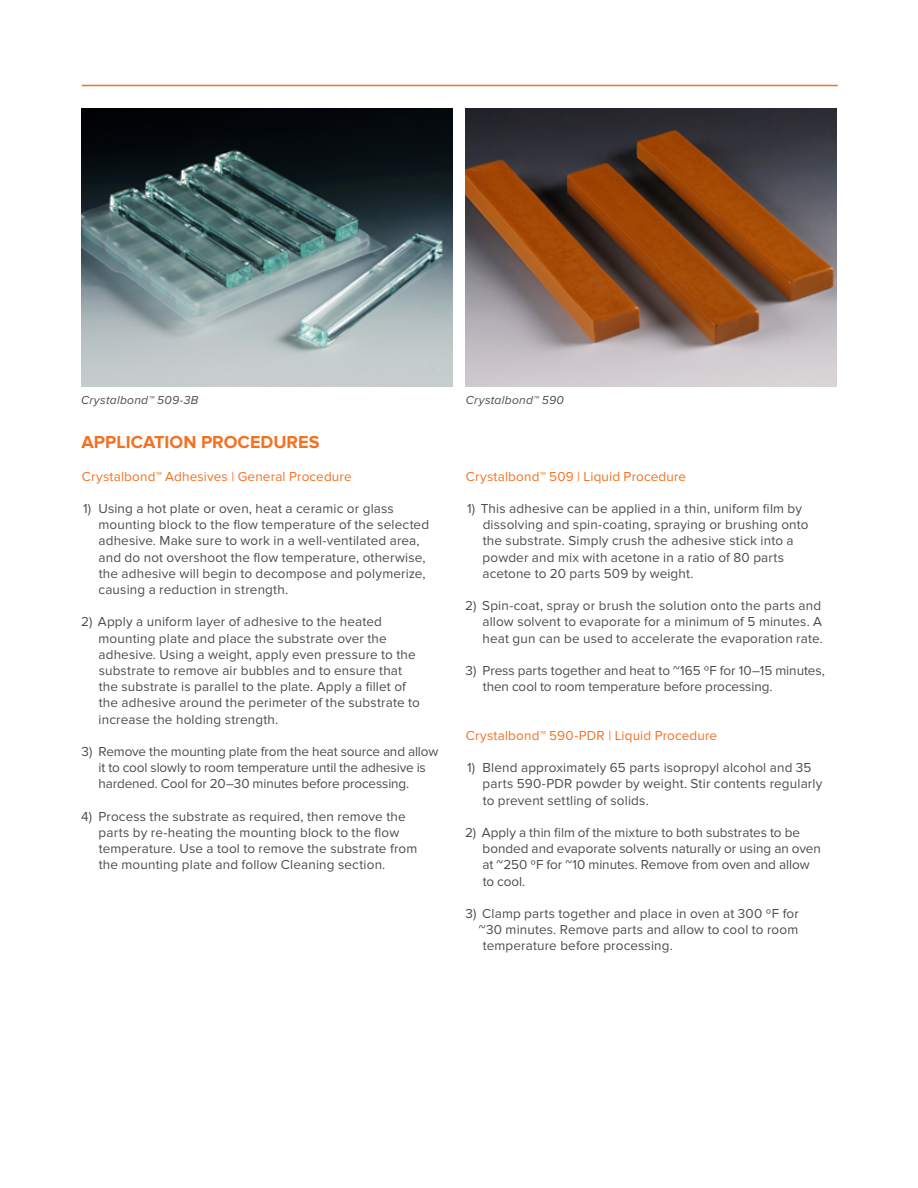
<style>
.page{position:relative;width:918px;height:1188px;background:#fff}
.page>*{position:absolute;margin:0;border:0;box-sizing:border-box;transform-origin:0 0}
.t1{font:700 18px "Proxima Nova";color:#f37121}
.t2{font:13.5px/16.2px "Proxima Nova";letter-spacing:.01em;color:#4d4d4f}
.t3{font:13.5px/16.2px "Proxima Nova";letter-spacing:-.01em;color:#4d4d4f}
.t4{font:13.5px "Proxima Nova";letter-spacing:.01em;color:#f37121}
.t5{font:italic 12px "Proxima Nova";letter-spacing:.025em;color:#4d4d4f}
</style>
<div class="page">
<hr style="left:82px;top:85px;width:756px;height:1px;background:#f37121">
<img style="left:81px;top:108px;width:371px;height:278px">
<img style="left:466px;top:108px;width:371px;height:278px">
<p class="t5" style="left:81px;top:393px;width:119px">Crystalbond™ 509-3B</p>
<p class="t5" style="left:466px;top:393px;width:100px">Crystalbond™ 590</p>
<h1 class="t1" style="left:82px;top:432px;width:239px">APPLICATION PROCEDURES</h1>
<p class="t4" style="left:82px;top:468px;width:271px">Crystalbond™ Adhesives | General Procedure</p>
<p class="t2" style="left:98px;top:501px;width:332px;text-indent:-15px">1) Using a hot plate or oven, heat a ceramic or glass mounting block to the flow temperature of the selected adhesive. Make sure to work in a well-ventilated area, and do not overshoot the flow temperature, otherwise, the adhesive will begin to decompose and polymerize, causing a reduction in strength.</p>
<p class="t2" style="left:98px;top:614px;width:323px;text-indent:-17px">2) Apply a uniform layer of adhesive to the heated mounting plate and place the substrate over the adhesive. Using a weight, apply even pressure to the substrate to remove air bubbles and to ensure that the substrate is parallel to the plate. Apply a fillet of the adhesive around the perimeter of the substrate to increase the holding strength.</p>
<p class="t3" style="left:99px;top:744px;width:341px;text-indent:-17px">3) Remove the mounting plate from the heat source and allow it to cool slowly to room temperature until the adhesive is hardened. Cool for 20–30 minutes before processing.</p>
<p class="t2" style="left:99px;top:808px;width:320px;text-indent:-17px">4) Process the substrate as required, then remove the parts by re-heating the mounting block to the flow temperature. Use a tool to remove the substrate from the mounting plate and follow Cleaning section.</p>
<p class="t4" style="left:466px;top:468px;width:222px">Crystalbond™ 509 | Liquid Procedure</p>
<p class="t2" style="left:483px;top:501px;width:328px;text-indent:-15px">1) This adhesive can be applied in a thin, uniform film by dissolving and spin-coating, spraying or brushing onto the substrate. Simply crush the adhesive stick into a powder and mix with acetone in a ratio of 80 parts acetone to 20 parts 509 by weight.</p>
<p class="t2" style="left:483px;top:598px;width:342px;text-indent:-17px">2) Spin-coat, spray or brush the solution onto the parts and allow solvent to evaporate for a minimum of 5 minutes. A heat gun can be used to accelerate the evaporation rate.</p>
<p class="t2" style="left:483px;top:663px;width:344px;text-indent:-17px">3) Press parts together and heat to ~165 ºF for 10–15 minutes, then cool to room temperature before processing.</p>
<p class="t4" style="left:466px;top:728px;width:253px">Crystalbond™ 590-PDR | Liquid Procedure</p>
<p class="t2" style="left:483px;top:760px;width:341px;text-indent:-16px">1) Blend approximately 65 parts isopropyl alcohol and 35 parts 590-PDR powder by weight. Stir contents regularly to prevent settling of solids.</p>
<p class="t2" style="left:483px;top:825px;width:340px;text-indent:-17px">2) Apply a thin film of the mixture to both substrates to be bonded and evaporate solvents naturally or using an oven at ~250 ºF for ~10 minutes. Remove from oven and allow to cool.</p>
<p class="t2" style="left:479px;top:906px;width:321px;text-align:justify;text-indent:-13px">3) Clamp parts together and place in oven at 300 ºF for ~30 minutes. Remove parts and allow to cool to room temperature before processing.</p>
</div>
